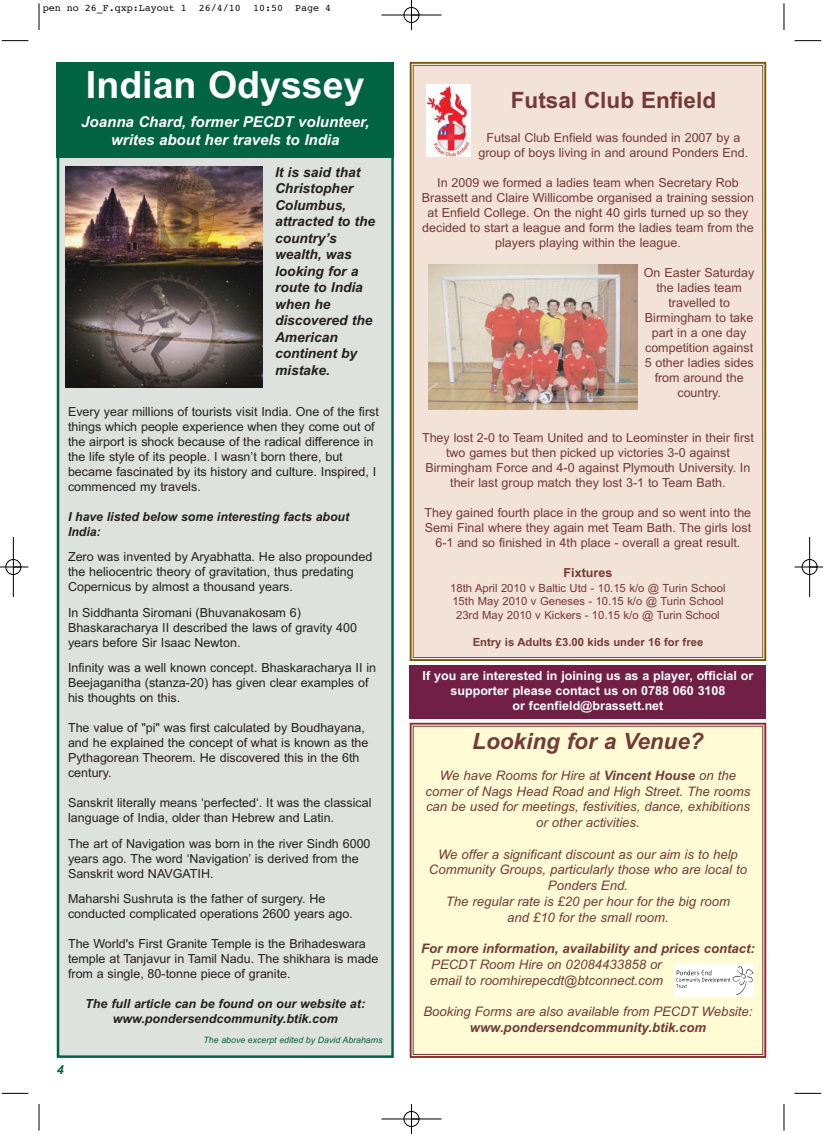
<style>
.page{position:relative;width:823px;height:1134px;background:#fff}
.page>*{position:absolute;margin:0;border:0;box-sizing:border-box;transform-origin:0 0}
.t1{font:700 37.5px "Arial";color:#fff}
.t2{font:700 22.5px "Arial";color:#743938}
.t3{font:italic 700 22.5px "Arial";color:#743938}
.t4{font:italic 700 15px/18px "Arial";color:#fff;text-align:center}
.t5{font:italic 700 13.75px/16.5px "Arial";color:#231f20}
.t6{font:italic 13.12px/15.8px "Arial";color:#743938;text-align:center}
.t7{font:italic 700 13.12px "Arial";color:#743938}
.t8{font:12.5px/15px "Arial";color:#231f20}
.t9{font:12.5px/15px "Arial";color:#743938;text-align:center}
.t10{font:italic 700 12.5px/15px "Arial";color:#231f20}
.t11{font:700 12.5px/15px "Arial";color:#fff;text-align:center}
.t12{font:700 12.5px "Arial";color:#743938}
.t13{font:italic 700 12.5px "Arial";color:#006341}
.t14{font:11.25px/13.5px "Arial";color:#743938;text-align:center}
.t15{font:700 11.25px "Arial";color:#743938}
.t16{font:10px "Courier";color:#000}
.t17{font:italic 8.75px "Arial";color:#006341}
.s1{font-weight:700}
</style>
<div class="page">
<div style="left:57px;top:62px;width:336px;height:95px;background:#006341"></div>
<div style="left:59px;top:158px;width:332px;height:897px;background:#dee2de"></div>
<div style="left:57px;top:155px;width:336px;height:903px;border:2px solid #006341"></div>
<img style="left:65px;top:167px;width:197px;height:220px">
<div style="left:409px;top:665px;width:356px;height:53px;background:#711f45"></div>
<div style="left:413px;top:66px;width:349px;height:591px;background:#f2e2d8"></div>
<div style="left:409px;top:62px;width:356px;height:599px;border:2px solid #795507"></div>
<div style="left:425px;top:84px;width:45px;height:73px;background:#fff"></div>
<img style="left:427px;top:86px;width:42px;height:70px">
<img style="left:428px;top:265px;width:208px;height:144px">
<div style="left:413px;top:726px;width:349px;height:328px;background:#fffcd5"></div>
<div style="left:409px;top:723px;width:356px;height:335px;border:2px solid #852e29"></div>
<div style="left:674px;top:964px;width:79px;height:33px;background:#fff"></div>
<img style="left:676px;top:966px;width:77px;height:29px">
<svg style="left:39px;top:3px;width:1px;height:27px"></svg>
<svg style="left:2px;top:40px;width:26px;height:1px"></svg>
<svg style="left:783px;top:3px;width:1px;height:27px"></svg>
<svg style="left:794px;top:40px;width:26px;height:1px"></svg>
<svg style="left:39px;top:1104px;width:1px;height:26px"></svg>
<svg style="left:2px;top:1093px;width:26px;height:1px"></svg>
<svg style="left:783px;top:1104px;width:1px;height:26px"></svg>
<svg style="left:794px;top:1093px;width:26px;height:1px"></svg>
<div style="left:6px;top:559px;width:15px;height:16px;border:1px solid #fff;border-radius:50%"></div>
<div style="left:801px;top:559px;width:16px;height:16px;border:1px solid #fff;border-radius:50%"></div>
<hr style="left:381px;top:15px;width:60px;height:1px;background:#000">
<hr style="left:381px;top:1118px;width:60px;height:1px;background:#000">
<hr style="left:13px;top:537px;width:1px;height:60px;background:#000">
<hr style="left:808px;top:537px;width:1px;height:60px;background:#000">
<hr style="left:411px;top:0;width:1px;height:30px;background:#000">
<hr style="left:411px;top:1104px;width:1px;height:30px;background:#000">
<svg style="left:0;top:566px;width:28px;height:2px"></svg>
<svg style="left:794px;top:566px;width:28px;height:2px"></svg>
<div style="left:403px;top:7px;width:16px;height:16px;border:1px solid #000;border-radius:50%"></div>
<div style="left:403px;top:1111px;width:16px;height:15px;border:1px solid #000;border-radius:50%"></div>
<div style="left:6px;top:559px;width:15px;height:15px;border:1px solid #000;border-radius:50%"></div>
<div style="left:801px;top:559px;width:15px;height:15px;border:1px solid #000;border-radius:50%"></div>
<p class="t16" style="left:43px;top:4px;width:290px">pen no 26_F.qxp:Layout 1 26/4/10 10:50 Page 4</p>
<h1 class="t1" style="left:86px;top:72px;width:280px">Indian Odyssey</h1>
<p class="t4" style="left:81px;top:114px;width:289px">Joanna Chard, former PECDT volunteer, writes about her travels to India</p>
<p class="t5" style="left:275px;top:165px;width:102px">It is said that<br>Christopher<br>Columbus, attracted to the country’s wealth, was looking for a route to India when he discovered the<br>American continent by mistake.</p>
<p class="t8" style="left:68px;top:405px;width:312px">Every year millions of tourists visit India. One of the first things which people experience when they come out of the airport is shock because of the radical difference in the life style of its people. I wasn’t born there, but became fascinated by its history and culture. Inspired, I commenced my travels.</p>
<p class="t10" style="left:68px;top:510px;width:282px">I have listed below some interesting facts about<br>India:</p>
<p class="t8" style="left:68px;top:550px;width:305px">Zero was invented by Aryabhatta. He also propounded the heliocentric theory of gravitation, thus predating<br>Copernicus by almost a thousand years.</p>
<p class="t8" style="left:68px;top:606px;width:290px">In Siddhanta Siromani (Bhuvanakosam 6)<br>Bhaskaracharya II described the laws of gravity 400 years before Sir Isaac Newton.</p>
<p class="t8" style="left:68px;top:661px;width:309px">Infinity was a well known concept. Bhaskaracharya II in<br>Beejaganitha (stanza-20) has given clear examples of his thoughts on this.</p>
<p class="t8" style="left:68px;top:721px;width:302px">The value of "pi" was first calculated by Boudhayana, and he explained the concept of what is known as the Pythagorean Theorem. He discovered this in the 6th century.</p>
<p class="t8" style="left:68px;top:796px;width:305px">Sanskrit literally means ‘perfected‘. It was the classical language of India, older than Hebrew and Latin.</p>
<p class="t8" style="left:68px;top:837px;width:304px">The art of Navigation was born in the river Sindh 6000 years ago. The word ‘Navigation’ is derived from the<br>Sanskrit word NAVGATIH.</p>
<p class="t8" style="left:68px;top:892px;width:286px">Maharshi Sushruta is the father of surgery. He conducted complicated operations 2600 years ago.</p>
<p class="t8" style="left:68px;top:937px;width:312px">The World's First Granite Temple is the Brihadeswara temple at Tanjavur in Tamil Nadu. The shikhara is made from a single, 80-tonne piece of granite.</p>
<p class="t10" style="left:85px;top:997px;width:281px;text-align:center">The full article can be found on our website at: www.pondersendcommunity.btik.com</p>
<p class="t17" style="left:203px;top:1036px;width:180px">The above excerpt edited by David Abrahams</p>
<p class="t13" style="left:57px;top:1065px;width:8px">4</p>
<h2 class="t2" style="left:510px;top:91px;width:207px">Futsal Club Enfield</h2>
<p class="t9" style="left:478px;top:132px;width:271px">Futsal Club Enfield was founded in 2007 by a group of boys living in and around Ponders End.</p>
<p class="t9" style="left:421px;top:177px;width:333px">In 2009 we formed a ladies team when Secretary Rob Brassett and Claire Willicombe organised a training session at Enfield College. On the night 40 girls turned up so they decided to start a league and form the ladies team from the players playing within the league.</p>
<p class="t9" style="left:643px;top:267px;width:112px">On Easter Saturday the ladies team travelled to<br>Birmingham to take part in a one day competition against<br>5 other ladies sides from around the country.</p>
<p class="t9" style="left:422px;top:432px;width:333px">They lost 2-0 to Team United and to Leominster in their first two games but then picked up victories 3-0 against Birmingham Force and 4-0 against Plymouth University. In their last group match they lost 3-1 to Team Bath.</p>
<p class="t9" style="left:424px;top:507px;width:328px">They gained fourth place in the group and so went into the<br>Semi Final where they again met Team Bath. The girls lost<br>6-1 and so finished in 4th place - overall a great result.</p>
<p class="t12" style="left:563px;top:568px;width:50px">Fixtures</p>
<p class="t14" style="left:450px;top:582px;width:276px">18th April 2010 v Baltic Utd - 10.15 k/o @ Turin School<br>15th May 2010 v Geneses - 10.15 k/o @ Turin School<br>23rd May 2010 v Kickers - 10.15 k/o @ Turin School</p>
<p class="t15" style="left:472px;top:637px;width:232px">Entry is Adults £3.00 kids under 16 for free</p>
<p class="t11" style="left:422px;top:669px;width:332px">If you are interested in joining us as a player, official or supporter please contact us on 0788 060 3108<br>or fcenfield@brassett.net</p>
<h2 class="t3" style="left:472px;top:733px;width:233px">Looking for a Venue?</h2>
<p class="t6" style="left:425px;top:768px;width:326px">We have Rooms for Hire at <span class="s1">Vincent House</span> on the corner of Nags Head Road and High Street. The rooms can be used for meetings, festivities, dance, exhibitions or other activities.</p>
<p class="t6" style="left:428px;top:847px;width:319px">We offer a significant discount as our aim is to help Community Groups, particularly those who are local to Ponders End.<br>The regular rate is £20 per hour for the big room<br>and £10 for the small room.</p>
<p class="t7" style="left:421px;top:943px;width:335px">For more information, availability and prices contact:</p>
<p class="t6" style="left:429px;top:957px;width:234px;text-align:left">PECDT Room Hire on 02084433858 or email to roomhirepecdt@btconnect.com</p>
<p class="t6" style="left:423px;top:1005px;width:330px">Booking Forms are also available from PECDT Website:</p>
<p class="t7" style="left:469px;top:1022px;width:238px">www.pondersendcommunity.btik.com</p>
</div>
